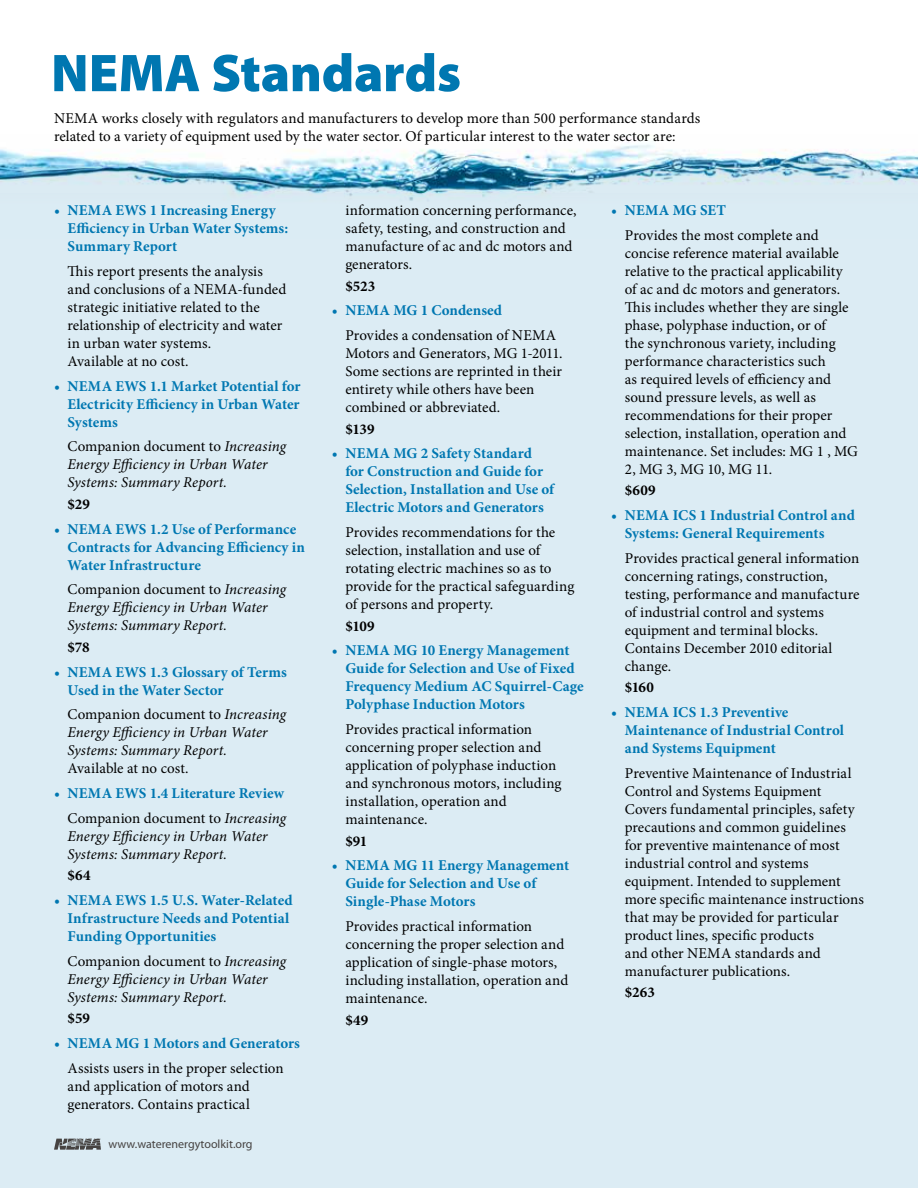
<style>
.page{position:relative;width:918px;height:1188px;background:#fff}
.page>*{position:absolute;margin:0;border:0;box-sizing:border-box;transform-origin:0 0}
.t1{font:900 53.55px "Myriad Pro";letter-spacing:-.005em;color:#0077b1}
.t2{font:15px/18px "Minion Pro";letter-spacing:.005em;color:#000}
.t3{font:700 15px/18px "Minion Pro";letter-spacing:.005em;color:#0077b1}
.t4{font:italic 15px/18px "Minion Pro";letter-spacing:.005em;color:#000}
.t5{font:700 15px "Minion Pro";letter-spacing:.005em;color:#000}
.t6{font:12px "Myriad Pro";color:#464342}
.s1{font-style:normal}
.s2{font-weight:400;color:#000}
.s3{font-weight:400;font-style:italic;color:#000}
</style>
<div class="page">
<div style="left:0;top:239px;width:918px;height:949px;background:#dcecf4"></div>
<img style="left:0;top:144px;width:918px;height:95px">
<svg style="left:54px;top:1139px;width:47px;height:11px"></svg>
<h1 class="t1" style="left:51px;top:43px;width:412px">NEMA Standards</h1>
<p class="t2" style="left:54px;top:109px;width:648px">NEMA works closely with regulators and manufacturers to develop more than 500 performance standards related to a variety of equipment used by the water sector. Of particular interest to the water sector are:</p>
<p class="t3" style="left:68px;top:201px;width:222px;text-indent:-14px">• NEMA EWS 1 Increasing Energy<br>Efficiency in Urban Water Systems:<br>Summary Report</p>
<p class="t2" style="left:68px;top:262px;width:220px">This report presents the analysis and conclusions of a NEMA-funded strategic initiative related to the relationship of electricity and water in urban water systems.<br>Available at no cost.</p>
<p class="t3" style="left:68px;top:377px;width:235px;text-align:justify;text-indent:-14px">• NEMA EWS 1.1 Market Potential for Electricity Efficiency in Urban Water Systems</p>
<p class="t4" style="left:68px;top:437px;width:220px"><span class="s1">Companion document to</span> Increasing<br>Energy Efficiency in Urban Water<br>Systems: Summary Report.</p>
<p class="t5" style="left:68px;top:493px;width:24px">$29</p>
<p class="t3" style="left:68px;top:520px;width:239px;text-indent:-14px">• NEMA EWS 1.2 Use of Performance<br>Contracts for Advancing Efficiency in<br>Water Infrastructure</p>
<p class="t4" style="left:68px;top:580px;width:220px"><span class="s1">Companion document to</span> Increasing<br>Energy Efficiency in Urban Water<br>Systems: Summary Report.</p>
<p class="t5" style="left:68px;top:636px;width:24px">$78</p>
<p class="t3" style="left:68px;top:663px;width:221px;text-indent:-14px">• NEMA EWS 1.3 Glossary of Terms<br>Used in the Water Sector</p>
<p class="t4" style="left:68px;top:705px;width:220px"><span class="s1">Companion document to</span> Increasing<br>Energy Efficiency in Urban Water<br>Systems: Summary Report.</p>
<p class="t2" style="left:68px;top:760px;width:123px">Available at no cost.</p>
<p class="t3" style="left:54px;top:781px;width:234px;line-height:24.8px;text-align:right">• NEMA EWS 1.4 Literature Review<br><span class="s2">Companion document to</span> <span class="s3">Increasing</span></p>
<p class="t4" style="left:68px;top:827px;width:202px">Energy Efficiency in Urban Water<br>Systems: Summary Report.</p>
<p class="t5" style="left:68px;top:865px;width:25px">$64</p>
<p class="t3" style="left:68px;top:891px;width:227px;text-indent:-14px">• NEMA EWS 1.5 U.S. Water-Related<br>Infrastructure Needs and Potential<br>Funding Opportunities</p>
<p class="t4" style="left:68px;top:952px;width:220px"><span class="s1">Companion document to</span> Increasing<br>Energy Efficiency in Urban Water<br>Systems: Summary Report.</p>
<p class="t5" style="left:68px;top:1008px;width:24px">$59</p>
<p class="t3" style="left:54px;top:1034px;width:248px">• NEMA MG 1 Motors and Generators</p>
<p class="t2" style="left:68px;top:1059px;width:218px">Assists users in the proper selection and application of motors and generators. Contains practical</p>
<p class="t6" style="left:109px;top:1137px;width:145px">www.waterenergytoolkit.org</p>
<p class="t2" style="left:345px;top:201px;width:233px">information concerning performance, safety, testing, and construction and manufacture of ac and dc motors and generators.</p>
<p class="t5" style="left:345px;top:275px;width:31px">$523</p>
<p class="t3" style="left:332px;top:301px;width:172px">• NEMA MG 1 Condensed</p>
<p class="t2" style="left:345px;top:326px;width:219px">Provides a condensation of NEMA<br>Motors and Generators, MG 1-2011.<br>Some sections are reprinted in their entirety while others have been combined or abbreviated.</p>
<p class="t5" style="left:345px;top:418px;width:31px">$139</p>
<p class="t3" style="left:345px;top:444px;width:210px;text-indent:-14px">• NEMA MG 2 Safety Standard for Construction and Guide for<br>Selection, Installation and Use of<br>Electric Motors and Generators</p>
<p class="t2" style="left:345px;top:523px;width:231px">Provides recommendations for the selection, installation and use of rotating electric machines so as to provide for the practical safeguarding of persons and property.</p>
<p class="t5" style="left:345px;top:615px;width:31px">$109</p>
<p class="t3" style="left:345px;top:641px;width:240px;text-indent:-13px">• NEMA MG 10 Energy Management<br>Guide for Selection and Use of Fixed<br>Frequency Medium AC Squirrel‑Cage<br>Polyphase Induction Motors</p>
<p class="t2" style="left:345px;top:720px;width:218px">Provides practical information concerning proper selection and application of polyphase induction and synchronous motors, including installation, operation and maintenance.</p>
<p class="t5" style="left:345px;top:830px;width:24px">$91</p>
<p class="t3" style="left:345px;top:856px;width:225px;text-indent:-14px">• NEMA MG 11 Energy Management<br>Guide for Selection and Use of<br>Single‑Phase Motors</p>
<p class="t2" style="left:345px;top:917px;width:224px">Provides practical information concerning the proper selection and application of single-phase motors, including installation, operation and maintenance.</p>
<p class="t5" style="left:345px;top:1009px;width:25px">$49</p>
<p class="t3" style="left:611px;top:201px;width:116px">• NEMA MG SET</p>
<p class="t2" style="left:625px;top:226px;width:235px">Provides the most complete and concise reference material available relative to the practical applicability of ac and dc motors and generators.<br>This includes whether they are single phase, polyphase induction, or of<br>the synchronous variety, including performance characteristics such<br>as required levels of efficiency and sound pressure levels, as well as recommendations for their proper selection, installation, operation and maintenance. Set includes: MG 1 , MG 2, MG 3, MG 10, MG 11.</p>
<p class="t5" style="left:625px;top:480px;width:32px">$609</p>
<p class="t3" style="left:625px;top:506px;width:232px;text-indent:-14px">• NEMA ICS 1 Industrial Control and<br>Systems: General Requirements</p>
<p class="t2" style="left:625px;top:549px;width:236px">Provides practical general information concerning ratings, construction, testing, performance and manufacture of industrial control and systems equipment and terminal blocks.<br>Contains December 2010 editorial change.</p>
<p class="t5" style="left:625px;top:677px;width:31px">$160</p>
<p class="t3" style="left:625px;top:703px;width:221px;text-indent:-14px">• NEMA ICS 1.3 Preventive<br>Maintenance of Industrial Control and Systems Equipment</p>
<p class="t2" style="left:625px;top:764px;width:241px">Preventive Maintenance of Industrial Control and Systems Equipment Covers fundamental principles, safety precautions and common guidelines for preventive maintenance of most industrial control and systems equipment. Intended to supplement more specific maintenance instructions that may be provided for particular product lines, specific products<br>and other NEMA standards and manufacturer publications.</p>
<p class="t5" style="left:625px;top:982px;width:32px">$263</p>
</div>
